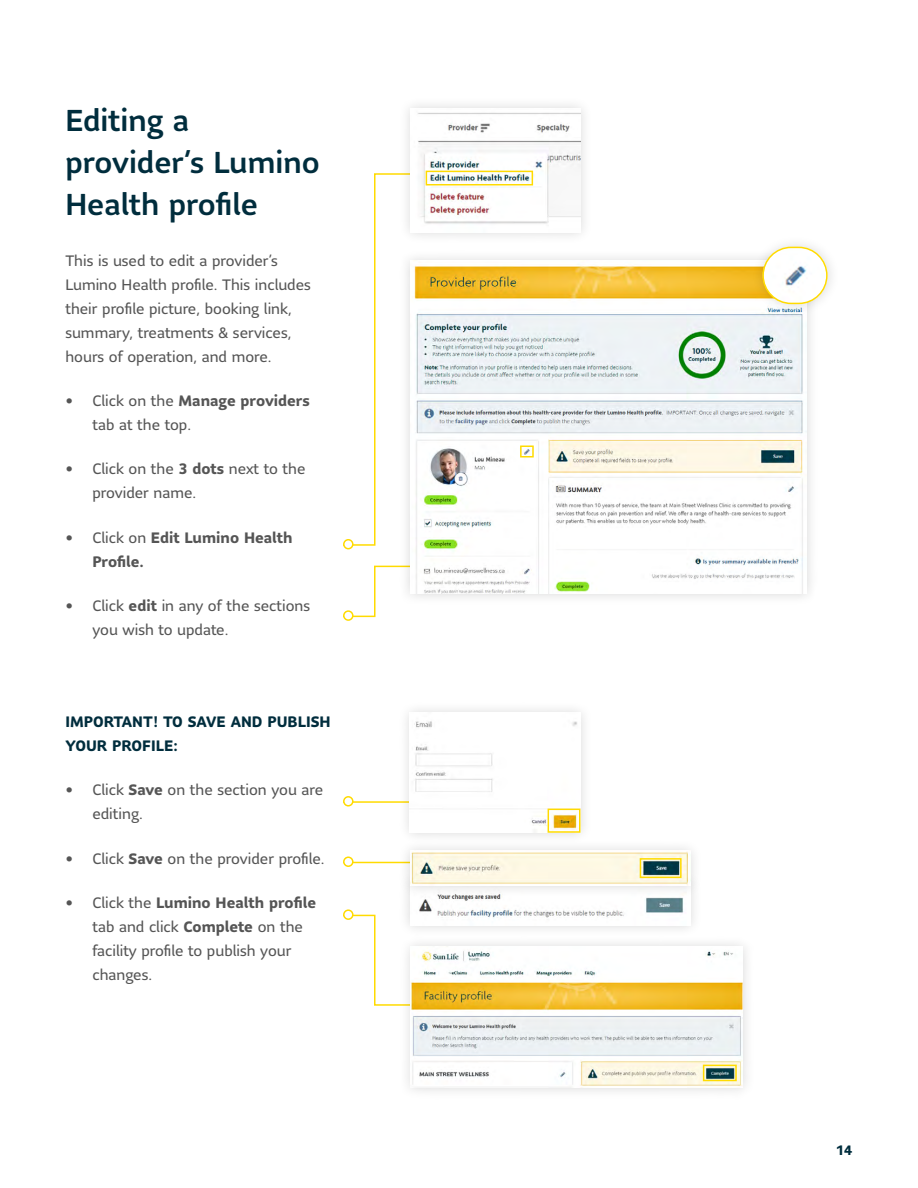
<style>
.page{position:relative;width:918px;height:1188px;background:#fff}
.page>*{position:absolute;margin:0;border:0;box-sizing:border-box;transform-origin:0 0}
.Headings{font:500 30px/42px "Sun Life Sans";color:#002d3d}
.body_copy{font:15px/24px "Sun Life Sans";color:#555}
.body_copy-2{font:700 15px/24px "Sun Life Sans";color:#002d3d}
.t1{font:700 15px/24px "Sun Life Sans";color:#555}
.t2{font:700 13.5px "Sun Life Sans";color:#002d3d}
.s1{font-weight:700}
.s2{font-weight:400}
</style>
<div class="page">
<svg style="left:343px;top:565px;width:55px;height:53px"></svg>
<svg style="left:343px;top:914px;width:56px;height:92px"></svg>
<hr style="left:343px;top:801px;width:75px;height:2px;background:#ffdb00">
<hr style="left:343px;top:862px;width:75px;height:1px;background:#ffdb00">
<svg style="left:343px;top:173px;width:55px;height:373px"></svg>
<div style="left:344px;top:611px;width:9px;height:9px;background:#fff;border-radius:50%"></div>
<div style="left:343px;top:610px;width:11px;height:11px;border:2px solid #ffdb00;border-radius:50%"></div>
<div style="left:344px;top:910px;width:9px;height:9px;background:#fff;border-radius:50%"></div>
<div style="left:343px;top:909px;width:11px;height:11px;border:2px solid #ffdb00;border-radius:50%"></div>
<div style="left:344px;top:797px;width:9px;height:9px;background:#fff;border-radius:50%"></div>
<div style="left:343px;top:796px;width:11px;height:11px;border:2px solid #ffdb00;border-radius:50%"></div>
<div style="left:344px;top:857px;width:9px;height:9px;background:#fff;border-radius:50%"></div>
<div style="left:343px;top:856px;width:11px;height:11px;border:2px solid #ffdb00;border-radius:50%"></div>
<div style="left:344px;top:540px;width:9px;height:9px;background:#fff;border-radius:50%"></div>
<div style="left:343px;top:539px;width:11px;height:10px;border:2px solid #ffdb00;border-radius:50%"></div>
<div style="left:398px;top:870px;width:304px;height:67px;background:#000;opacity:.15"></div>
<img style="left:419px;top:898px;width:264px;height:20px">
<div style="left:398px;top:700px;width:195px;height:145px;background:#000;opacity:.15"></div>
<img style="left:415px;top:721px;width:165px;height:111px">
<div style="left:399px;top:934px;width:356px;height:166px;background:#fbfbfb"></div>
<img style="left:411px;top:951px;width:332px;height:135px">
<div style="left:398px;top:838px;width:304px;height:60px;background:#000;opacity:.15"></div>
<img style="left:410px;top:852px;width:278px;height:33px">
<img style="left:418px;top:113px;width:162px;height:111px">
<div style="left:398px;top:249px;width:421px;height:357px;background:#fbfbfb"></div>
<img style="left:414px;top:266px;width:389px;height:328px">
<div style="left:520px;top:446px;width:14px;height:12px;border:2px solid #ffdb00"></div>
<div style="left:750px;top:234px;width:90px;height:82px;background:#000;opacity:.15"></div>
<img style="left:763px;top:247px;width:65px;height:56px;border-radius:28px">
<div style="left:762px;top:247px;width:66px;height:57px;border:2px solid #ffdb00;border-radius:28px"></div>
<div style="left:548px;top:809px;width:32px;height:24px;border:2px solid #ffdb00"></div>
<div style="left:426px;top:171px;width:107px;height:14px;border:2px solid #ffdb00"></div>
<div style="left:640px;top:858px;width:42px;height:20px;border:2px solid #ffdb00"></div>
<div style="left:703px;top:1065px;width:34px;height:16px;border:2px solid #ffdb00"></div>
<p class="Headings" style="left:65px;top:99px;width:256px">Editing a provider’s Lumino<br>Health profile</p>
<p class="body_copy" style="left:65px;top:248px;width:247px">This is used to edit a provider’s Lumino Health profile. This includes their profile picture, booking link, summary, treatments &amp; services, hours of operation, and more.</p>
<p class="body_copy" style="left:92px;top:388px;width:219px;text-indent:-27px">• Click on the <span class="s1">Manage providers </span>tab at the top.</p>
<p class="body_copy" style="left:92px;top:457px;width:215px;text-indent:-27px">• Click on the <span class="s1">3 dots</span> next to the provider name.</p>
<p class="t1" style="left:92px;top:525px;width:202px;text-indent:-27px"><span class="s2">• Click on</span> Edit Lumino Health<br>Profile.</p>
<p class="body_copy" style="left:92px;top:593px;width:219px;text-indent:-27px">• Click <span class="s1">edit</span> in any of the sections you wish to update.</p>
<p class="body_copy-2" style="left:65px;top:710px;width:267px">IMPORTANT! TO SAVE AND PUBLISH<br>YOUR PROFILE:</p>
<p class="body_copy" style="left:92px;top:778px;width:232px;text-indent:-27px">• Click <span class="s1">Save</span> on the section you are editing.</p>
<p class="body_copy" style="left:65px;top:846px;width:261px">• Click <span class="s1">Save</span> on the provider profile.</p>
<p class="body_copy" style="left:92px;top:890px;width:225px;text-indent:-27px">• Click the <span class="s1">Lumino Health profile </span>tab and click <span class="s1">Complete</span> on the facility profile to publish your changes.</p>
<p class="t2" style="left:836px;top:1141px;width:18px">14</p>
</div>
